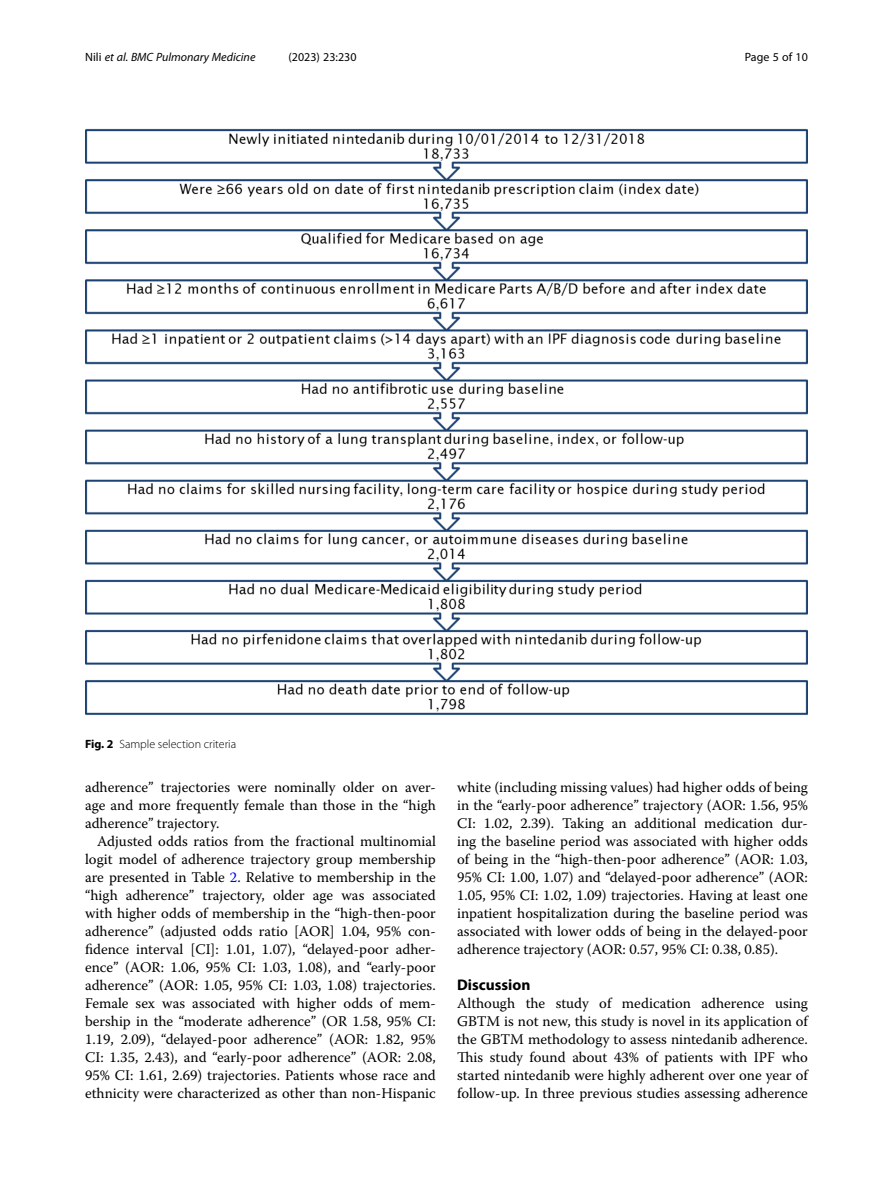
<style>
.page{position:relative;width:893px;height:1191px;background:#fff}
.page>*{position:absolute;margin:0;border:0;box-sizing:border-box;transform-origin:0 0}
.Head_1{font:700 15.45px "Myriad Pro";color:#000}
.Body_Text_Indent{font:14.7px/18px "Warnock Pro";color:#000;text-align:justify}
.Body_Text{font:14.7px/18px "Warnock Pro";color:#000;text-align:justify}
.t1{font:italic 12px "Myriad Pro";color:#000}
.Figure_Caption{font:300 12px "Myriad Pro";color:#000}
.t2{font:12px "Myriad Pro";color:#000}
.s1{font-style:normal}
.s2{font-weight:700}
.s3{color:#00f}
</style>
<div class="page">
<img style="left:85px;top:128px;width:723px;height:587px">
<p class="t1" style="left:85px;top:50px;width:172px"><span class="s1">Nili</span> et al. BMC Pulmonary Medicine</p>
<p class="t2" style="left:289px;top:50px;width:70px">(2023) 23:230</p>
<p class="t2" style="left:745px;top:50px;width:65px">Page 5 of 10</p>
<p class="Figure_Caption" style="left:85px;top:737px;width:153px"><span class="s2">Fig. 2</span> Sample selection criteria</p>
<p class="Body_Text_Indent" style="left:85px;top:778px;width:352px">adherence” trajectories were nominally older on aver&shy;age and more frequently female than those in the “high adherence” trajectory.</p>
<p class="Body_Text_Indent" style="left:85px;top:832px;width:352px;text-indent:12px">Adjusted odds ratios from the fractional multinomial logit model of adherence trajectory group membership are presented in Table <span class="s3">2</span>. Relative to membership in the “high adherence” trajectory, older age was associated with higher odds of membership in the “high-then-poor adherence” (adjusted odds ratio [AOR] 1.04, 95% con&shy;fidence interval [CI]: 1.01, 1.07), “delayed-poor adher&shy;ence” (AOR: 1.06, 95% CI: 1.03, 1.08), and “early-poor adherence” (AOR: 1.05, 95% CI: 1.03, 1.08) trajectories.<br>Female sex was associated with higher odds of mem&shy;bership in the “moderate adherence” (OR 1.58, 95% CI:<br>1.19, 2.09), “delayed-poor adherence” (AOR: 1.82, 95% CI: 1.35, 2.43), and “early-poor adherence” (AOR: 2.08, 95% CI: 1.61, 2.69) trajectories. Patients whose race and ethnicity were characterized as other than non-Hispanic</p>
<p class="Body_Text_Indent" style="left:457px;top:778px;width:352px">white (including missing values) had higher odds of being in the “early-poor adherence” trajectory (AOR: 1.56, 95% CI: 1.02, 2.39). Taking an additional medication dur&shy;ing the baseline period was associated with higher odds of being in the “high-then-poor adherence” (AOR: 1.03, 95% CI: 1.00, 1.07) and “delayed-poor adherence” (AOR:<br>1.05, 95% CI: 1.02, 1.09) trajectories. Having at least one inpatient hospitalization during the baseline period was associated with lower odds of being in the delayed-poor adherence trajectory (AOR: 0.57, 95% CI: 0.38, 0.85).</p>
<p class="Head_1" style="left:457px;top:975px;width:75px">Discussion</p>
<p class="Body_Text" style="left:457px;top:994px;width:352px">Although the study of medication adherence using GBTM is not new, this study is novel in its application of the GBTM methodology to assess nintedanib adherence.<br>This study found about 43% of patients with IPF who started nintedanib were highly adherent over one year of follow-up. In three previous studies assessing adherence</p>
</div>
